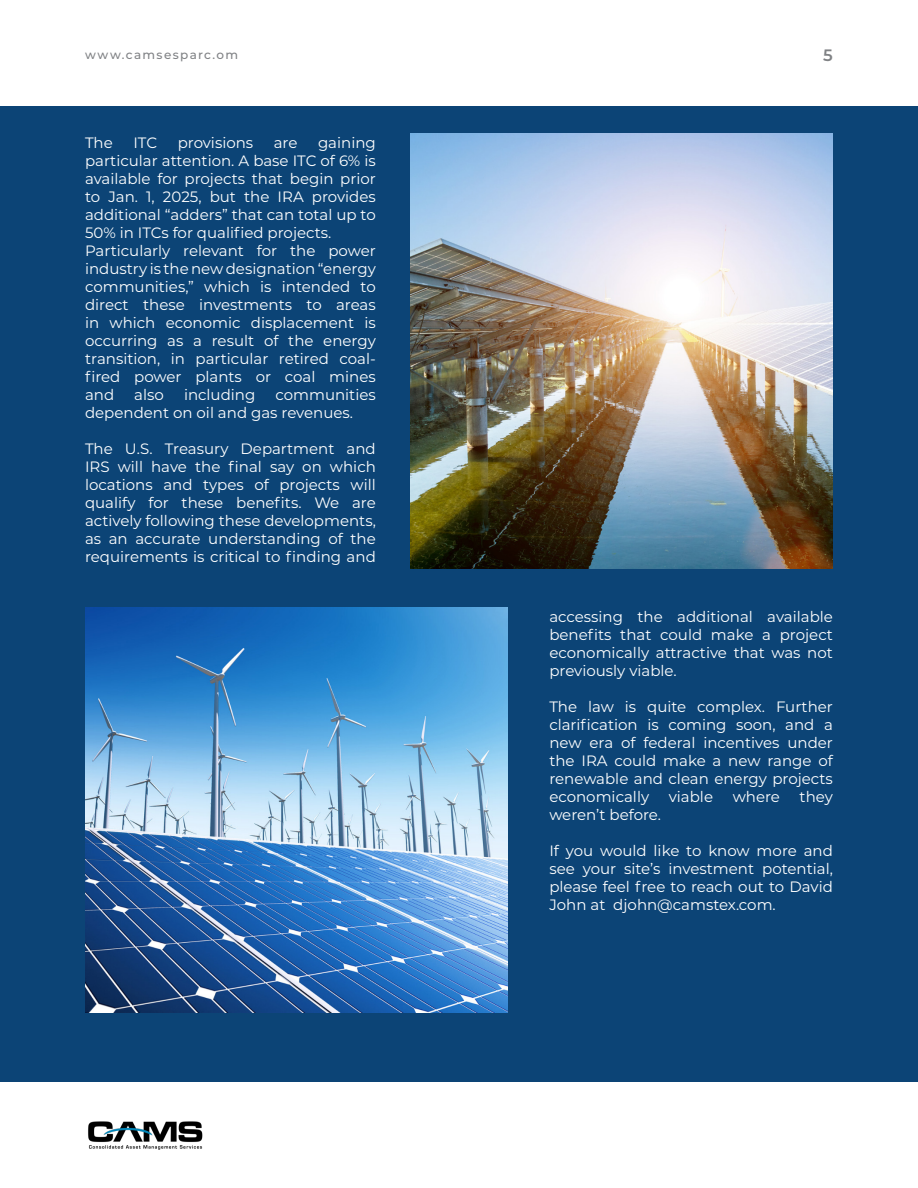
<style>
.page{position:relative;width:918px;height:1188px;background:#fff}
.page>*{position:absolute;margin:0;border:0;box-sizing:border-box;transform-origin:0 0}
.MP_Number_02{font:600 16.5px "Montserrat";color:#808285}
.t1{font:15px/18px "Montserrat";color:#fff;text-align:justify}
.t2{font:500 12px "Montserrat";letter-spacing:.115em;color:#808285}
</style>
<div class="page">
<div style="left:0;top:106px;width:918px;height:976px;background:#0c4476"></div>
<img style="left:88px;top:1121px;width:115px;height:29px">
<img style="left:85px;top:608px;width:423px;height:404px">
<img style="left:410px;top:133px;width:423px;height:436px">
<p class="t2" style="left:85px;top:46px;width:155px">www.camsesparc.om</p>
<p class="MP_Number_02" style="left:823px;top:44px;width:11px">5</p>
<p class="t1" style="left:85px;top:133px;width:29px">The</p>
<p class="t1" style="left:133px;top:133px;width:25px">ITC</p>
<p class="t1" style="left:178px;top:133px;width:77px">provisions</p>
<p class="t1" style="left:274px;top:133px;width:25px">are</p>
<p class="t1" style="left:85px;top:133px;width:292px;text-indent:233px">gaining particular attention. A base ITC of 6% is available for projects that begin prior to Jan. 1, 2025, but the IRA provides additional “adders” that can total up to 50% in ITCs for qualified projects.</p>
<p class="t1" style="left:85px;top:241px;width:292px">Particularly relevant for the power industry is the new designation “energy communities,” which is intended to direct these investments to areas in which economic displacement is occurring as a result of the energy transition, in particular retired coal&shy;fired power plants or coal mines and</p>
<p class="t1" style="left:85px;top:385px;width:292px;text-indent:190px">communities dependent on oil and gas revenues.</p>
<p class="t1" style="left:85px;top:439px;width:292px">The U.S. Treasury Department and IRS will have the final say on which locations and types of projects will qualify for these benefits. We are actively following these developments, as an accurate understanding of the requirements is critical to finding and</p>
<p class="t1" style="left:134px;top:385px;width:31px">also</p>
<p class="t1" style="left:184px;top:385px;width:73px">including</p>
<p class="t1" style="left:549px;top:608px;width:285px">accessing the additional available benefits that could make a project economically attractive that was not previously viable.</p>
<p class="t1" style="left:549px;top:698px;width:285px">The law is quite complex. Further clarification is coming soon, and a new era of federal incentives under the IRA could make a new range of renewable and clean energy projects economically</p>
<p class="t1" style="left:669px;top:788px;width:46px">viable</p>
<p class="t1" style="left:733px;top:788px;width:49px">where</p>
<p class="t1" style="left:800px;top:788px;width:35px">they</p>
<p class="t1" style="left:549px;top:806px;width:113px">weren’t before.</p>
<p class="t1" style="left:549px;top:842px;width:285px">If you would like to know more and see your site’s investment potential, please feel free to reach out to David John at djohn@camstex.com.</p>
</div>
